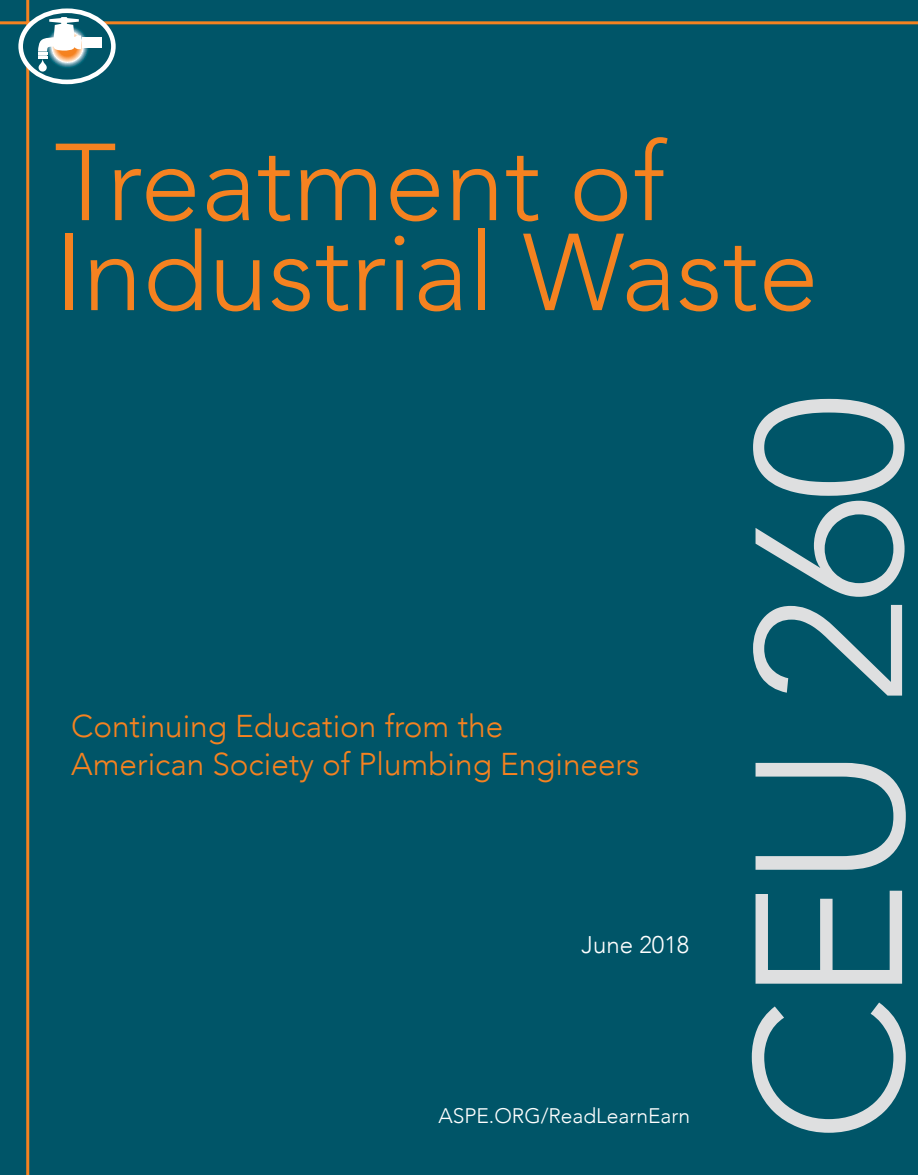
<style>
.page{position:relative;width:918px;height:1175px;background:#fff}
.page>*{position:absolute;margin:0;border:0;box-sizing:border-box;transform-origin:0 0}
.t1{font:300 207px "Avenir";letter-spacing:-.03em;color:#dedfe0}
.t2{font:300 108px/90px "Avenir";color:#f58220}
.t3{font:300 31.5px/37.8px "Avenir";color:#f58220}
.t4{font:300 24px "Avenir";color:#fff}
.t5{font:300 21px "Avenir";color:#fff}
</style>
<div class="page">
<div style="left:0;top:0;width:918px;height:1174px;background:#005568"></div>
<hr style="left:26px;top:0;width:3px;height:1174px;background:#f58220">
<hr style="left:0;top:21px;width:918px;height:3px;background:#f58220">
<div style="left:18px;top:8px;width:98px;height:76px;border:5px solid #fff;border-radius:50%"></div>
<svg style="left:21px;top:11px;width:92px;height:71px"></svg>
<h2 class="t2" style="left:54px;top:138px;width:766px">Treatment of<br>Industrial Waste</h2>
<p class="t3" style="left:71px;top:707px;width:570px">Continuing Education from the<br>American Society of Plumbing Engineers</p>
<p class="t4" style="left:582px;top:930px;width:109px">June 2018</p>
<p class="t5" style="left:438px;top:1103px;width:253px">ASPE.ORG/ReadLearnEarn</p>
<h1 class="t1" style="left:708px;top:1143px;width:751px;rotate:-90deg">CEU 260</h1>
</div>
